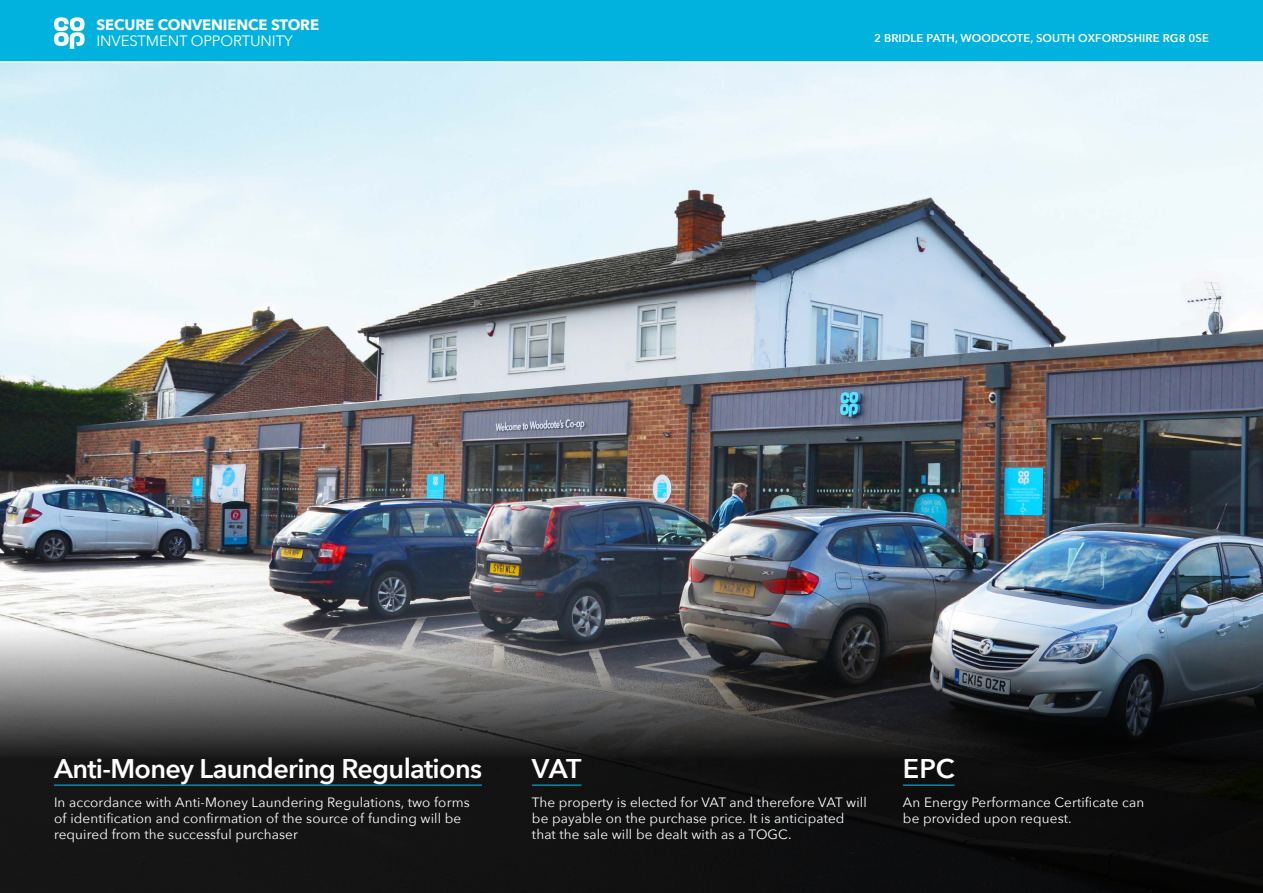
<style>
.page{position:relative;width:1263px;height:893px;background:#fff}
.page>*{position:absolute;margin:0;border:0;box-sizing:border-box;transform-origin:0 0}
.t1{font:600 27px "Avenir Next";letter-spacing:-.025em;color:#fff}
.t2{font:700 15px "Avenir Next";letter-spacing:-.01em;color:#fff}
.t3{font:15px "Avenir Next";letter-spacing:-.01em;color:#fff}
.t4{font:13.5px/16.2px "Avenir Next";letter-spacing:.01em;color:#fff}
.t5{font:600 11.25px "Avenir Next";letter-spacing:.01em;color:#fff}
</style>
<div class="page">
<img style="left:0;top:63px;width:1263px;height:566px">
<svg style="left:0;top:629px;width:1263px;height:264px;background:#303133"></svg>
<div style="left:0;top:0;width:1263px;height:61px;background:#00b2dd"></div>
<svg style="left:54px;top:17px;width:31px;height:32px"></svg>
<hr style="left:532px;top:784px;width:50px;height:2px;background:#00b2dd">
<hr style="left:54px;top:784px;width:428px;height:2px;background:#00b2dd">
<hr style="left:903px;top:784px;width:52px;height:2px;background:#00b2dd">
<p class="t2" style="left:97px;top:12px;width:224px">SECURE CONVENIENCE STORE</p>
<p class="t3" style="left:97px;top:28px;width:198px">INVESTMENT OPPORTUNITY</p>
<p class="t5" style="left:874px;top:29px;width:336px">2 BRIDLE PATH, WOODCOTE, SOUTH OXFORDSHIRE RG8 0SE</p>
<h1 class="t1" style="left:54px;top:745px;width:429px">Anti-Money Laundering Regulations</h1>
<p class="t4" style="left:54px;top:793px;width:417px">In accordance with Anti-Money Laundering Regulations, two forms of identification and confirmation of the source of funding will be required from the successful purchaser</p>
<h1 class="t1" style="left:532px;top:745px;width:51px">VAT</h1>
<p class="t4" style="left:532px;top:793px;width:336px">The property is elected for VAT and therefore VAT will be payable on the purchase price. It is anticipated that the sale will be dealt with as a TOGC.</p>
<h1 class="t1" style="left:903px;top:745px;width:53px">EPC</h1>
<p class="t4" style="left:903px;top:793px;width:243px">An Energy Performance Certificate can be provided upon request.</p>
</div>
